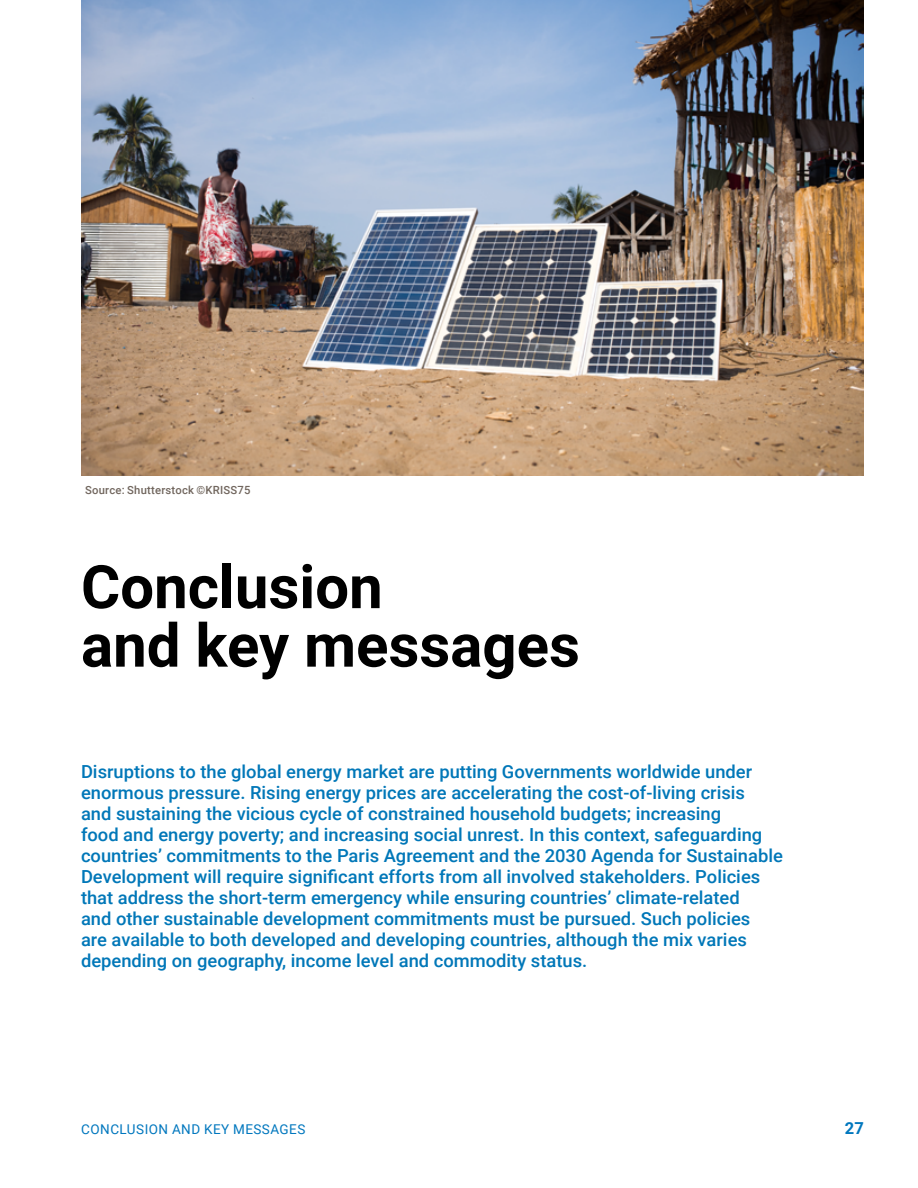
<style>
.page{position:relative;width:918px;height:1188px;background:#fff}
.page>*{position:absolute;margin:0;border:0;box-sizing:border-box;transform-origin:0 0}
.t1{font:700 60px/58.5px "Roboto";color:#000}
.t2{font:500 18px/21px "Roboto";color:#0177b8}
.t3{font:700 16.5px "Roboto";color:#0077be}
.t4{font:13.5px "Roboto";letter-spacing:.035em;color:#0077be}
.t5{font:500 11.25px "Roboto";letter-spacing:.02em;color:#71665e}
</style>
<div class="page">
<img style="left:81px;top:0;width:783px;height:475px">
<p class="t5" style="left:85px;top:483px;width:167px">Source: Shutterstock ©KRISS75</p>
<h1 class="t1" style="left:81px;top:555px;width:500px">Conclusion<br>and key messages</h1>
<p class="t2" style="left:81px;top:760px;width:703px">Disruptions to the global energy market are putting Governments worldwide under enormous pressure. Rising energy prices are accelerating the cost-of-living crisis<br>and sustaining the vicious cycle of constrained household budgets; increasing<br>food and energy poverty; and increasing social unrest. In this context, safeguarding countries’ commitments to the Paris Agreement and the 2030 Agenda for Sustainable Development will require significant efforts from all involved stakeholders. Policies that address the short-term emergency while ensuring countries’ climate-related<br>and other sustainable development commitments must be pursued. Such policies<br>are available to both developed and developing countries, although the mix varies depending on geography, income level and commodity status.</p>
<p class="t4" style="left:81px;top:1120px;width:226px">CONCLUSION AND KEY MESSAGES</p>
<p class="t3" style="left:845px;top:1117px;width:20px">27</p>
</div>
